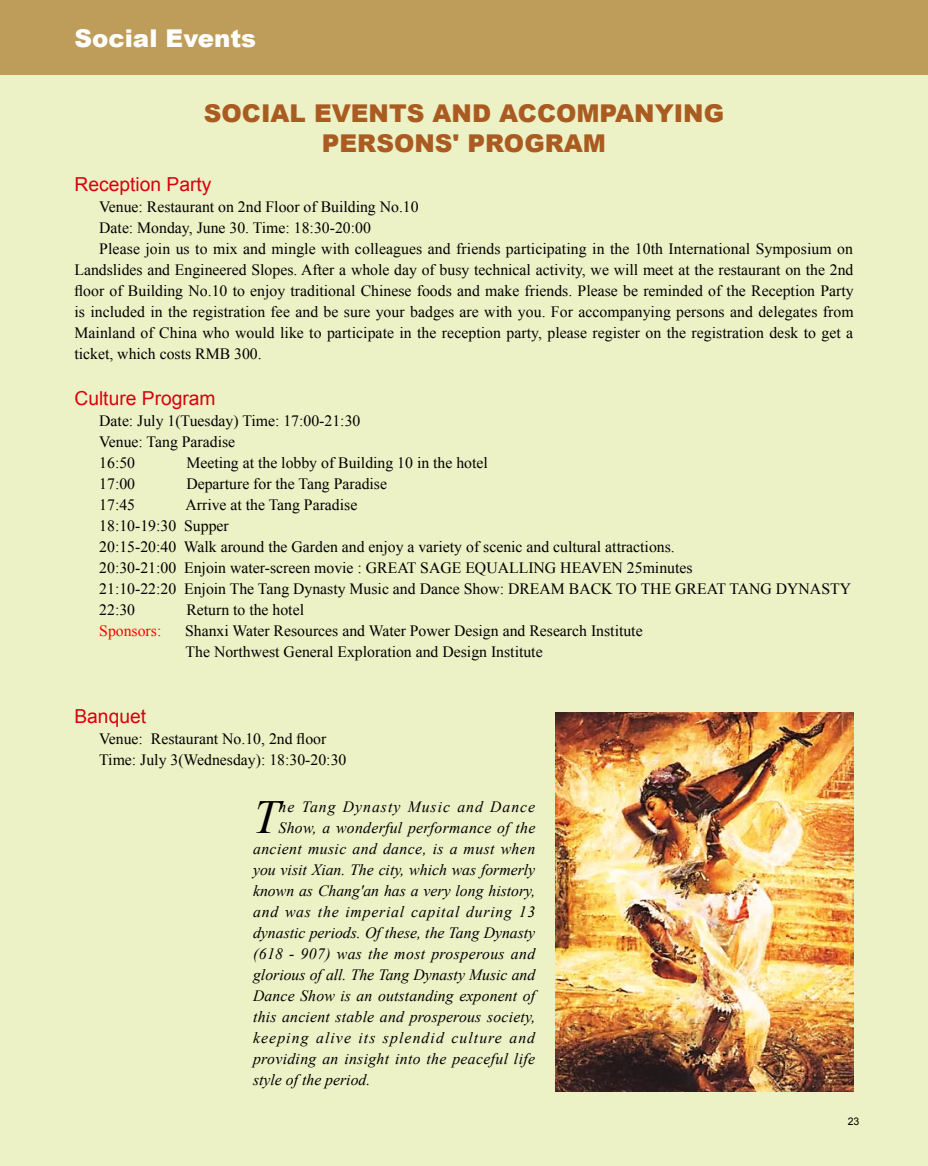
<style>
.page{position:relative;width:928px;height:1166px;background:#ecf2c5}
.page>*{position:absolute;margin:0;border:0;box-sizing:border-box;transform-origin:0 0}
.t1{font:italic 47.43px "Times New Roman";color:#000}
.t2{font:900 24.5px/29.4px "Arial";color:#aa5b21;text-align:center}
.t3{font:900 24.5px "Arial";color:#fff}
.t4{font:19.25px "Arial";color:#d9000f}
.t5{font:15.75px/21px "Times New Roman";color:#000}
.t6{font:italic 15.75px "Times New Roman";letter-spacing:.015em;color:#000}
.t7{font:italic 15.75px "Times New Roman";letter-spacing:.07em;color:#000}
.t8{font:italic 15.75px "Times New Roman";letter-spacing:.05em;color:#000}
.t9{font:italic 15.75px "Times New Roman";letter-spacing:.065em;color:#000}
.t10{font:15.75px "Times New Roman";color:#f00}
.t11{font:10.5px "Arial";color:#000}
</style>
<div class="page">
<div style="left:0;top:0;width:928px;height:75px;background:#be9c5a"></div>
<img style="left:555px;top:713px;width:298px;height:378px">
<h2 class="t3" style="left:74px;top:21px;width:183px">Social Events</h2>
<h2 class="t2" style="left:204px;top:98px;width:522px">SOCIAL EVENTS AND ACCOMPANYING<br>PERSONS' PROGRAM</h2>
<p class="t4" style="left:74px;top:172px;width:138px">Reception Party</p>
<p class="t5" style="left:99px;top:196px;width:321px">Venue: Restaurant on 2nd Floor of Building No.10</p>
<p class="t5" style="left:99px;top:217px;width:273px">Date: Monday, June 30. Time: 18:30-20:00</p>
<p class="t5" style="left:99px;top:238px;width:755px">Please join us to mix and mingle with colleagues and friends participating in the 10th International Symposium on</p>
<p class="t5" style="left:74px;top:259px;width:780px">Landslides and Engineered Slopes. After a whole day of busy technical activity, we will meet at the restaurant on the 2nd</p>
<p class="t5" style="left:74px;top:280px;width:781px">floor of Building No.10 to enjoy traditional Chinese foods and make friends. Please be reminded of the Reception Party</p>
<p class="t5" style="left:74px;top:301px;width:780px">is included in the registration fee and be sure your badges are with you. For accompanying persons and delegates from</p>
<p class="t5" style="left:74px;top:322px;width:780px">Mainland of China who would like to participate in the reception party, please register on the registration desk to get a</p>
<p class="t5" style="left:74px;top:343px;width:189px">ticket, which costs RMB 300.</p>
<p class="t4" style="left:74px;top:385px;width:143px">Culture Program</p>
<p class="t5" style="left:99px;top:410px;width:263px">Date: July 1(Tuesday) Time: 17:00-21:30<br>Venue: Tang Paradise<br>16:50</p>
<p class="t5" style="left:186px;top:452px;width:303px">Meeting at the lobby of Building 10 in the hotel</p>
<p class="t5" style="left:99px;top:473px;width:37px">17:00</p>
<p class="t5" style="left:186px;top:473px;width:202px">Departure for the Tang Paradise</p>
<p class="t5" style="left:99px;top:494px;width:37px">17:45</p>
<p class="t5" style="left:99px;top:494px;width:753px;text-indent:86px">Arrive at the Tang Paradise<br>18:10-19:30 Supper<br>20:15-20:40 Walk around the Garden and enjoy a variety of scenic and cultural attractions.<br>20:30-21:00 Enjoin water-screen movie : GREAT SAGE EQUALLING HEAVEN 25minutes<br>21:10-22:20 Enjoin The Tang Dynasty Music and Dance Show: DREAM BACK TO THE GREAT TANG DYNASTY 22:30</p>
<p class="t5" style="left:186px;top:599px;width:119px">Return to the hotel</p>
<p class="t10" style="left:99px;top:620px;width:64px">Sponsors:</p>
<p class="t5" style="left:185px;top:620px;width:459px">Shanxi Water Resources and Water Power Design and Research Institute<br>The Northwest General Exploration and Design Institute</p>
<p class="t4" style="left:74px;top:704px;width:73px">Banquet</p>
<p class="t5" style="left:99px;top:728px;width:249px">Venue: Restaurant No.10, 2nd floor<br>Time: July 3(Wednesday): 18:30-20:30</p>
<h1 class="t1" style="left:253px;top:784px;width:28px">T</h1>
<p class="t9" style="left:279px;top:796px;width:258px">he Tang Dynasty Music and Dance</p>
<p class="t6" style="left:279px;top:817px;width:258px">Show, a wonderful performance of the</p>
<p class="t6" style="left:253px;top:838px;width:284px">ancient music and dance, is a must when</p>
<p class="t6" style="left:253px;top:859px;width:284px">you visit Xian. The city, which was formerly</p>
<p class="t6" style="left:253px;top:880px;width:284px">known as Chang'an has a very long history,</p>
<p class="t8" style="left:253px;top:901px;width:284px">and was the imperial capital during 13</p>
<p class="t6" style="left:253px;top:922px;width:284px">dynastic periods. Of these, the Tang Dynasty</p>
<p class="t6" style="left:253px;top:943px;width:284px">(618 - 907) was the most prosperous and</p>
<p class="t6" style="left:253px;top:964px;width:284px">glorious of all. The Tang Dynasty Music and</p>
<p class="t6" style="left:253px;top:985px;width:283px">Dance Show is an outstanding exponent of</p>
<p class="t6" style="left:253px;top:1006px;width:284px">this ancient stable and prosperous society,</p>
<p class="t7" style="left:253px;top:1027px;width:283px">keeping alive its splendid culture and</p>
<p class="t6" style="left:253px;top:1048px;width:283px">providing an insight into the peaceful life</p>
<p class="t6" style="left:253px;top:1069px;width:119px">style of the period.</p>
<p class="t11" style="left:847px;top:1115px;width:13px">23</p>
</div>
